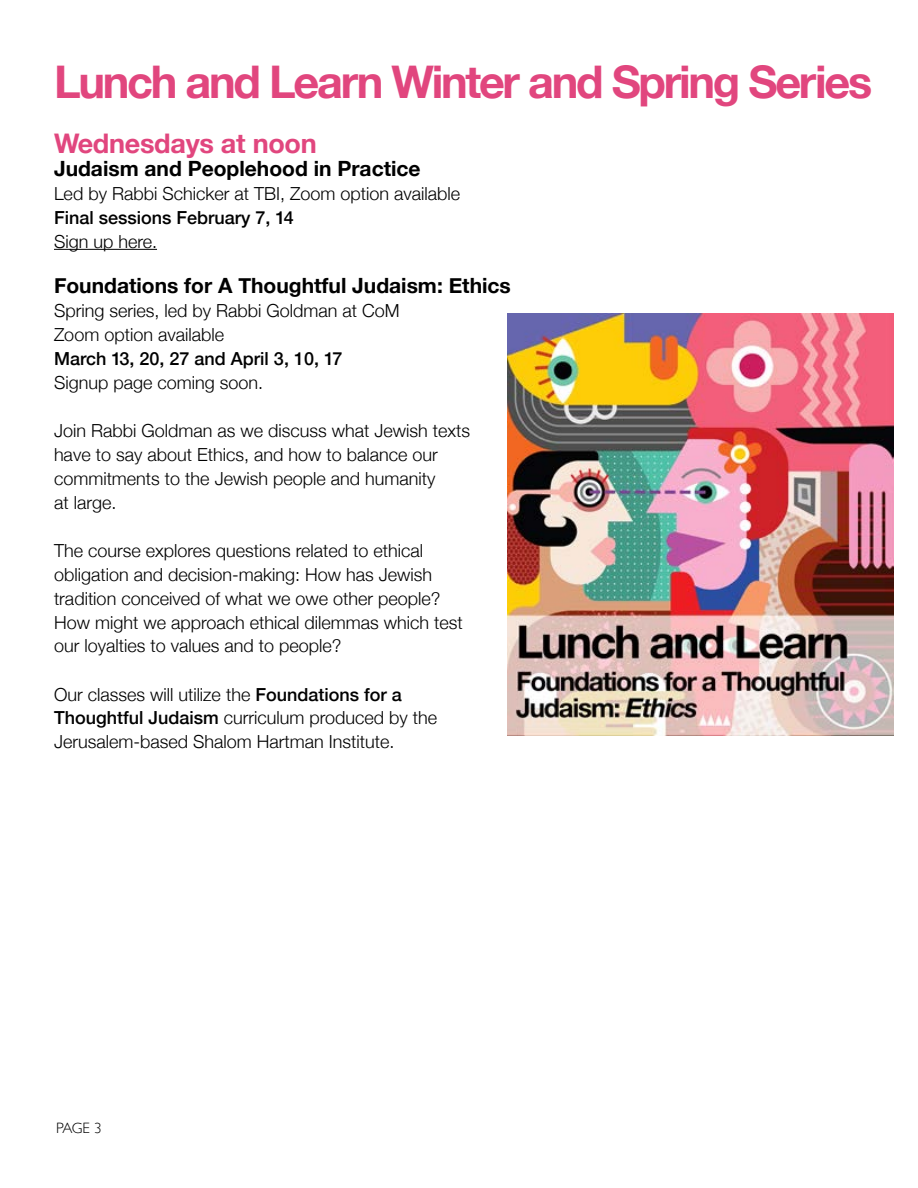
<style>
.page{position:relative;width:918px;height:1188px;background:#fff}
.page>*{position:absolute;margin:0;border:0;box-sizing:border-box;transform-origin:0 0}
.t1{font:700 45px "Helvetica Neue";letter-spacing:-.05em;color:#e1467e}
.t2{font:700 27px "Helvetica Neue";letter-spacing:-.01em;color:#e1467e}
.t3{font:700 21px "Helvetica Neue";color:#000}
.t4{font:300 18px/24px "Helvetica Neue";color:#000}
.t5{font:500 18px "Helvetica Neue";color:#000}
.t6{font:300 15px "Gill Sans";color:#000}
.s1{font-weight:500}
</style>
<div class="page">
<img style="left:507px;top:314px;width:386px;height:422px">
<hr style="left:54px;top:249px;width:103px;height:1px;background:#000">
<h1 class="t1" style="left:54px;top:47px;width:820px">Lunch and Learn Winter and Spring Series</h1>
<h2 class="t2" style="left:54px;top:122px;width:264px">Wednesdays at noon</h2>
<p class="t3" style="left:54px;top:152px;width:368px">Judaism and Peoplehood in Practice</p>
<p class="t4" style="left:54px;top:180px;width:408px">Led by Rabbi Schicker at TBI, Zoom option available</p>
<p class="t5" style="left:54px;top:203px;width:241px">Final sessions February 7, 14</p>
<p class="t4" style="left:54px;top:228px;width:105px">Sign up here.</p>
<p class="t3" style="left:54px;top:269px;width:458px">Foundations for A Thoughtful Judaism: Ethics</p>
<p class="t4" style="left:54px;top:297px;width:347px">Spring series, led by Rabbi Goldman at CoM<br>Zoom option available</p>
<p class="t5" style="left:54px;top:344px;width:290px">March 13, 20, 27 and April 3, 10, 17</p>
<p class="t4" style="left:54px;top:369px;width:211px">Signup page coming soon.</p>
<p class="t4" style="left:54px;top:417px;width:418px">Join Rabbi Goldman as we discuss what Jewish texts have to say about Ethics, and how to balance our commitments to the Jewish people and humanity<br>at large.</p>
<p class="t4" style="left:54px;top:537px;width:410px">The course explores questions related to ethical obligation and decision-making: How has Jewish tradition conceived of what we owe other people?<br>How might we approach ethical dilemmas which test our loyalties to values and to people?</p>
<p class="t4" style="left:54px;top:681px;width:385px">Our classes will utilize the <span class="s1">Foundations for a<br>Thoughtful Judaism</span> curriculum produced by the<br>Jerusalem-based Shalom Hartman Institute.</p>
<p class="t6" style="left:56px;top:1117px;width:47px">PAGE 3</p>
</div>
